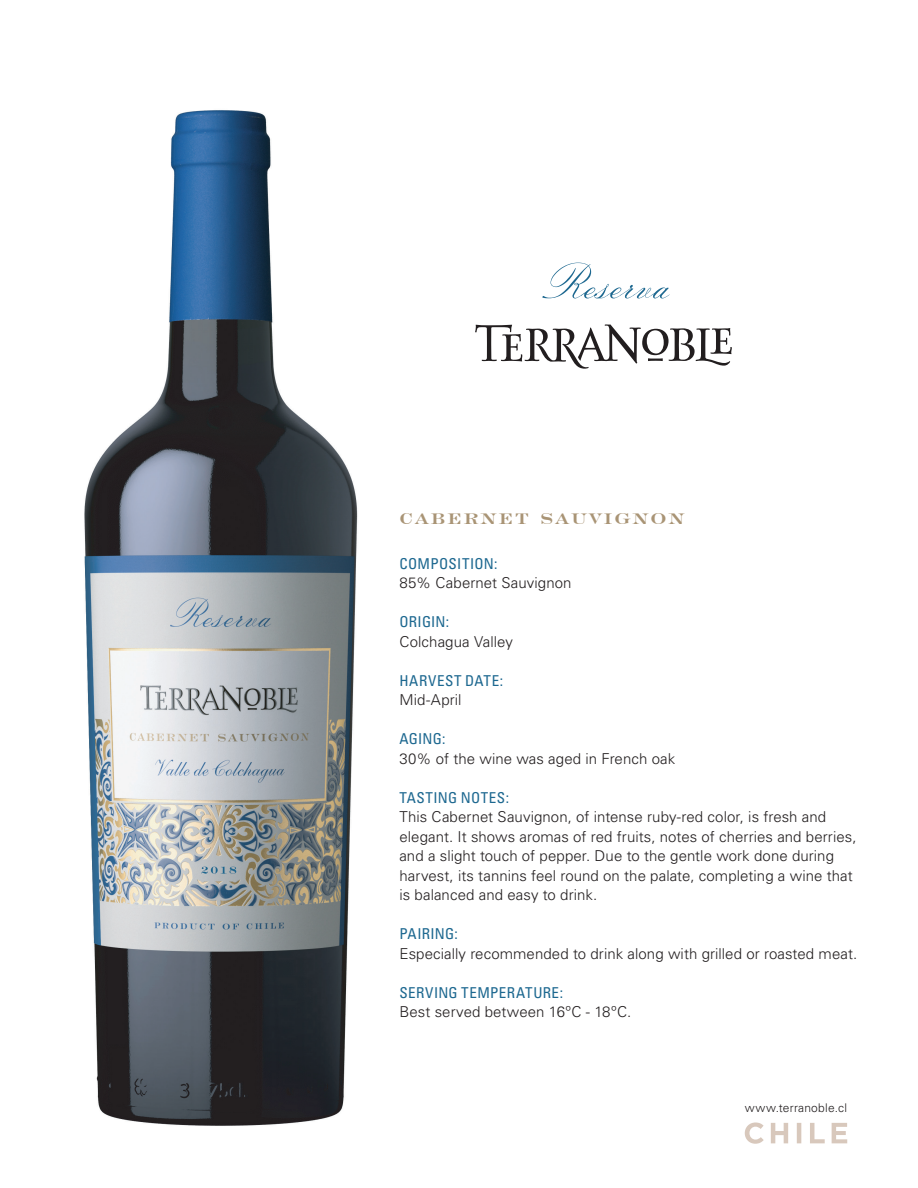
<style>
.page{position:relative;width:918px;height:1188px;background:#fff}
.page>*{position:absolute;margin:0;border:0;box-sizing:border-box;transform-origin:0 0}
.t1{font:54px "AT Sackers Italian Script";color:#1d6890}
.t2{font:700 22.5px "Engravers Roman BT";letter-spacing:.1em;color:#a99475}
.t3{font:300 15px/19.5px "Univers LT Std";letter-spacing:.005em;color:#231f20}
.t4{font:condensed 15px "Univers LT Std";letter-spacing:.025em;color:#1d6890}
.t5{font:300 12px "Univers LT Std";letter-spacing:.02em;color:#231f20}
</style>
<div class="page">
<img style="left:84px;top:110px;width:274px;height:1016px">
<svg style="left:475px;top:324px;width:257px;height:45px"></svg>
<svg style="left:745px;top:1123px;width:102px;height:21px"></svg>
<h1 class="t1" style="left:537px;top:254px;width:134px">Reserva</h1>
<h2 class="t2" style="left:399px;top:506px;width:287px">CABERNET SAUVIGNON</h2>
<p class="t4" style="left:399px;top:554px;width:100px">COMPOSITION:</p>
<p class="t3" style="left:399px;top:573px;width:174px">85% Cabernet Sauvignon</p>
<p class="t4" style="left:399px;top:613px;width:51px">ORIGIN:</p>
<p class="t3" style="left:399px;top:632px;width:115px">Colchagua Valley</p>
<p class="t4" style="left:399px;top:671px;width:105px">HARVEST DATE:</p>
<p class="t3" style="left:399px;top:690px;width:64px">Mid-April</p>
<p class="t4" style="left:399px;top:730px;width:48px">AGING:</p>
<p class="t3" style="left:399px;top:749px;width:277px">30% of the wine was aged in French oak</p>
<p class="t4" style="left:399px;top:788px;width:111px">TASTING NOTES:</p>
<p class="t3" style="left:399px;top:807px;width:459px">This Cabernet Sauvignon, of intense ruby-red color, is fresh and elegant. It shows aromas of red fruits, notes of cherries and berries, and a slight touch of pepper. Due to the gentle work done during harvest, its tannins feel round on the palate, completing a wine that is balanced and easy to drink.</p>
<p class="t4" style="left:399px;top:925px;width:60px">PAIRING:</p>
<p class="t3" style="left:399px;top:944px;width:459px">Especially recommended to drink along with grilled or roasted meat.</p>
<p class="t4" style="left:399px;top:983px;width:165px">SERVING TEMPERATURE:</p>
<p class="t3" style="left:399px;top:1002px;width:234px">Best served between 16ºC - 18ºC.</p>
<p class="t5" style="left:745px;top:1101px;width:104px">www.terranoble.cl</p>
</div>
